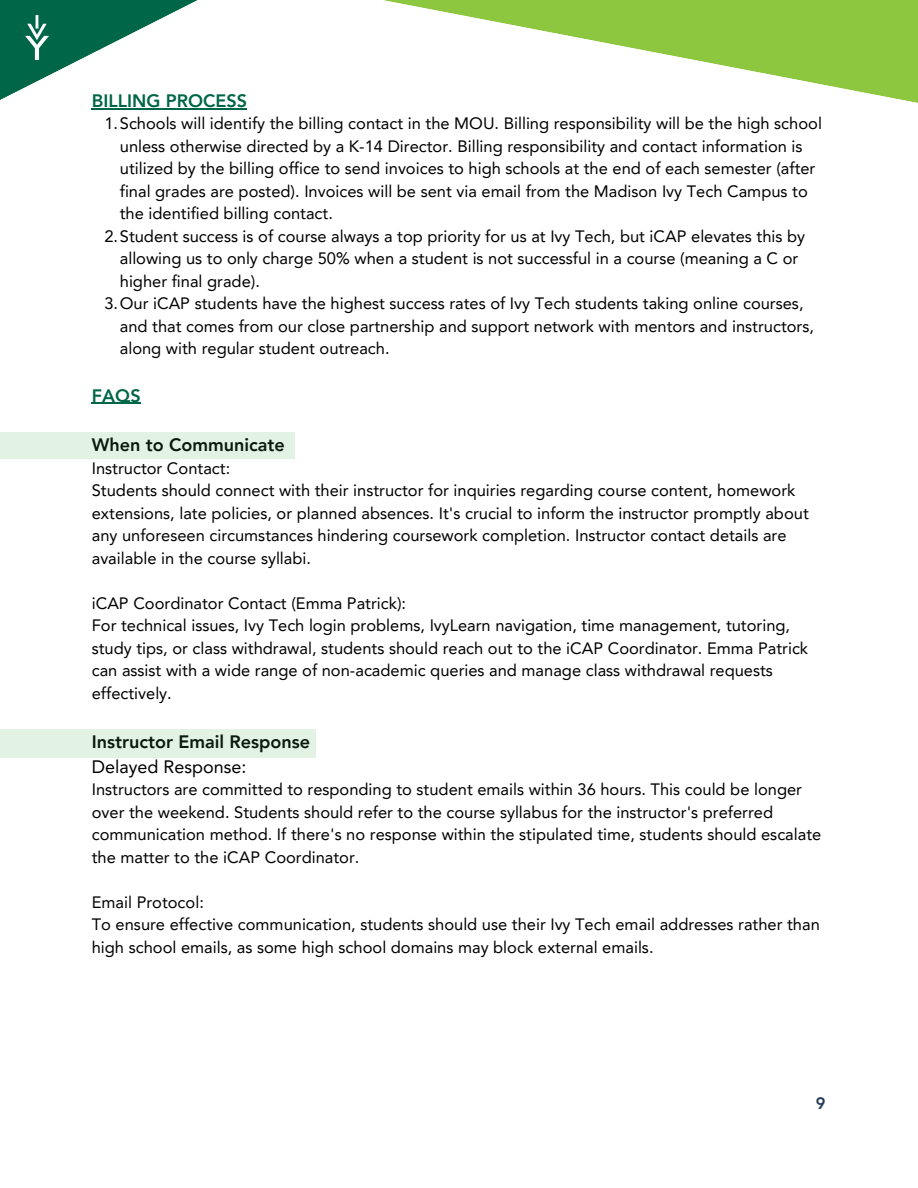
<style>
.page{position:relative;width:918px;height:1188px;background:#fff}
.page>*{position:absolute;margin:0;border:0;box-sizing:border-box;transform-origin:0 0}
.t1{font:800 18px "Avenir LT Pro";color:#000}
.t2{font:800 18px "Avenir LT Pro";color:#006648}
.t3{font:18px "Avenir LT Pro";color:#000}
.t4{font:16.5px/22.5px "Avenir LT Pro";color:#000}
.t5{font:800 16.5px "Avenir LT Pro";color:#253959}
</style>
<div class="page">
<svg style="left:383px;top:0;width:535px;height:103px"></svg>
<svg style="left:0;top:0;width:247px;height:110px"></svg>
<hr style="left:92px;top:108px;width:155px;height:1px;background:#006648">
<hr style="left:92px;top:403px;width:49px;height:1px;background:#006648">
<div style="left:0;top:433px;width:295px;height:26px;background:#e2f2e3"></div>
<div style="left:0;top:730px;width:315px;height:28px;background:#e2f2e3"></div>
<img style="left:26px;top:15px;width:22px;height:44px">
<h1 class="t2" style="left:92px;top:93px;width:157px">BILLING PROCESS</h1>
<p class="t4" style="left:120px;top:114px;width:704px;text-indent:-15px">1.Schools will identify the billing contact in the MOU. Billing responsibility will be the high school unless otherwise directed by a K-14 Director. Billing responsibility and contact information is utilized by the billing office to send invoices to high schools at the end of each semester (after final grades are posted). Invoices will be sent via email from the Madison Ivy Tech Campus to the identified billing contact.</p>
<p class="t4" style="left:120px;top:226px;width:687px;text-indent:-15px">2.Student success is of course always a top priority for us at Ivy Tech, but iCAP elevates this by allowing us to only charge 50% when a student is not successful in a course (meaning a C or higher final grade).</p>
<p class="t4" style="left:120px;top:294px;width:696px;text-indent:-15px">3.Our iCAP students have the highest success rates of Ivy Tech students taking online courses, and that comes from our close partnership and support network with mentors and instructors, along with regular student outreach.</p>
<h1 class="t2" style="left:92px;top:388px;width:50px">FAQS</h1>
<p class="t1" style="left:92px;top:438px;width:194px">When to Communicate</p>
<p class="t4" style="left:92px;top:458px;width:140px">Instructor Contact:</p>
<p class="t4" style="left:92px;top:481px;width:719px">Students should connect with their instructor for inquiries regarding course content, homework extensions, late policies, or planned absences. It's crucial to inform the instructor promptly about any unforeseen circumstances hindering coursework completion. Instructor contact details are available in the course syllabi.</p>
<p class="t4" style="left:92px;top:593px;width:316px">iCAP Coordinator Contact (Emma Patrick):</p>
<p class="t4" style="left:92px;top:616px;width:718px">For technical issues, Ivy Tech login problems, IvyLearn navigation, time management, tutoring, study tips, or class withdrawal, students should reach out to the iCAP Coordinator. Emma Patrick can assist with a wide range of non-academic queries and manage class withdrawal requests effectively.</p>
<p class="t1" style="left:92px;top:735px;width:220px">Instructor Email Response</p>
<p class="t3" style="left:92px;top:759px;width:156px">Delayed Response:</p>
<p class="t4" style="left:92px;top:780px;width:731px">Instructors are committed to responding to student emails within 36 hours. This could be longer over the weekend. Students should refer to the course syllabus for the instructor's preferred communication method. If there's no response within the stipulated time, students should escalate the matter to the iCAP Coordinator.</p>
<p class="t4" style="left:92px;top:892px;width:114px">Email Protocol:</p>
<p class="t4" style="left:92px;top:915px;width:730px">To ensure effective communication, students should use their Ivy Tech email addresses rather than high school emails, as some high school domains may block external emails.</p>
<p class="t5" style="left:816px;top:1097px;width:11px">9</p>
</div>
